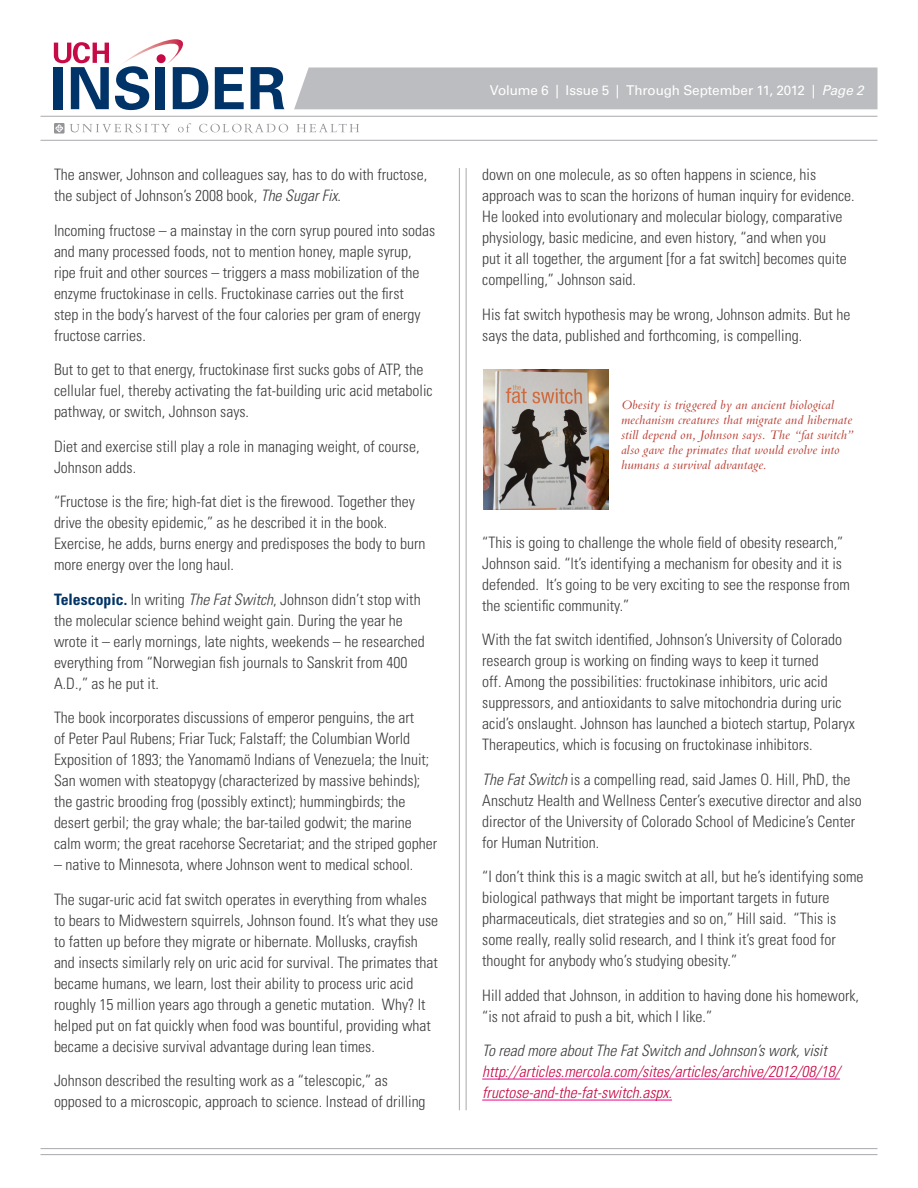
<style>
.page{position:relative;width:918px;height:1188px;background:#fff}
.page>*{position:absolute;margin:0;border:0;box-sizing:border-box;transform-origin:0 0}
.t1{font:300 condensed 15.75px/21px "Univers LT";color:#3e3e3f}
.t2{font:italic 300 condensed 15.75px/21px "Univers";color:#c60a45}
.bullets{font:italic 13.5px/15px "Bembo";letter-spacing:.015em;color:#b7382d}
.bullets-2{font:13.5px "Univers LT";letter-spacing:-.01em;color:#fff}
.s1{font-style:italic}
.s2{font-weight:700;color:#003367}
.s3{font-family:"Univers LT";color:#3e3e3f}
</style>
<div class="page">
<hr style="left:40px;top:116px;width:838px;height:1px;background:#a8a9ad">
<hr style="left:40px;top:140px;width:838px;height:1px;background:#a8a9ad">
<div style="left:294px;top:68px;width:584px;height:41px;background:#bcbdc0"></div>
<svg style="left:54px;top:42px;width:55px;height:67px"></svg>
<svg style="left:115px;top:39px;width:93px;height:71px"></svg>
<svg style="left:215px;top:67px;width:29px;height:42px"></svg>
<svg style="left:251px;top:67px;width:33px;height:42px"></svg>
<hr style="left:40px;top:1148px;width:838px;height:1px;background:#a8a9ad">
<hr style="left:40px;top:1154px;width:838px;height:1px;background:#a8a9ad">
<svg style="left:178px;top:123px;width:13px;height:9px"></svg>
<svg style="left:297px;top:124px;width:62px;height:8px"></svg>
<svg style="left:199px;top:124px;width:89px;height:9px"></svg>
<svg style="left:54px;top:123px;width:116px;height:11px"></svg>
<hr style="left:482px;top:1079px;width:358px;height:1px;background:#ed028c">
<hr style="left:482px;top:1100px;width:190px;height:1px;background:#ed028c">
<hr style="left:466px;top:168px;width:1px;height:942px;background:#a8a9ad">
<hr style="left:459px;top:168px;width:1px;height:942px;background:#a8a9ad">
<img style="left:483px;top:369px;width:125px;height:141px">
<p class="t1" style="left:54px;top:164px;width:375px">The answer, Johnson and colleagues say, has to do with fructose, the subject of Johnson’s 2008 book, <span class="s1">The Sugar Fix</span>.</p>
<p class="t1" style="left:54px;top:220px;width:383px">Incoming fructose – a mainstay in the corn syrup poured into sodas and many processed foods, not to mention honey, maple syrup, ripe fruit and other sources – triggers a mass mobilization of the enzyme fructokinase in cells. Fructokinase carries out the first<br>step in the body’s harvest of the four calories per gram of energy fructose carries.</p>
<p class="t1" style="left:54px;top:359px;width:380px">But to get to that energy, fructokinase first sucks gobs of ATP, the cellular fuel, thereby activating the fat-building uric acid metabolic pathway, or switch, Johnson says.</p>
<p class="t1" style="left:54px;top:436px;width:367px">Diet and exercise still play a role in managing weight, of course,<br>Johnson adds.</p>
<p class="t1" style="left:54px;top:491px;width:373px">“Fructose is the fire; high-fat diet is the firewood. Together they drive the obesity epidemic,” as he described it in the book.<br>Exercise, he adds, burns energy and predisposes the body to burn more energy over the long haul.</p>
<p class="t1" style="left:54px;top:589px;width:372px"><span class="s2">Telescopic.</span> In writing <span class="s1">The Fat Switch</span>, Johnson didn’t stop with the molecular science behind weight gain. During the year he wrote it – early mornings, late nights, weekends – he researched everything from “Norwegian fish journals to Sanskrit from 400<br>A.D.,” as he put it.</p>
<p class="t1" style="left:54px;top:707px;width:385px">The book incorporates discussions of emperor penguins, the art<br>of Peter Paul Rubens; Friar Tuck; Falstaff; the Columbian World Exposition of 1893; the Yanomamö Indians of Venezuela; the Inuit; San women with steatopygy (characterized by massive behinds); the gastric brooding frog (possibly extinct); hummingbirds; the desert gerbil; the gray whale; the bar-tailed godwit; the marine calm worm; the great racehorse Secretariat; and the striped gopher</p>
<p class="t1" style="left:54px;top:854px;width:361px">– native to Minnesota, where Johnson went to medical school.</p>
<p class="t1" style="left:54px;top:889px;width:386px">The sugar-uric acid fat switch operates in everything from whales to bears to Midwestern squirrels, Johnson found. It’s what they use to fatten up before they migrate or hibernate. Mollusks, crayfish and insects similarly rely on uric acid for survival. The primates that became humans, we learn, lost their ability to process uric acid roughly 15 million years ago through a genetic mutation. Why? It helped put on fat quickly when food was bountiful, providing what became a decisive survival advantage during lean times.</p>
<p class="t1" style="left:54px;top:1070px;width:373px">Johnson described the resulting work as a “telescopic,” as opposed to a microscopic, approach to science. Instead of drilling</p>
<p class="bullets-2" style="left:490px;top:82px;width:375px">Volume 6 | Issue 5 | Through September 11, 2012 | <span class="s1">Page 2</span></p>
<p class="t1" style="left:482px;top:164px;width:374px">down on one molecule, as so often happens in science, his approach was to scan the horizons of human inquiry for evidence.<br>He looked into evolutionary and molecular biology, comparative physiology, basic medicine, and even history, “and when you<br>put it all together, the argument [for a fat switch] becomes quite compelling,” Johnson said.</p>
<p class="t1" style="left:482px;top:304px;width:370px">His fat switch hypothesis may be wrong, Johnson admits. But he says the data, published and forthcoming, is compelling.</p>
<p class="bullets" style="left:621px;top:397px;width:234px">Obesity is triggered by an ancient biological mechanism creatures that migrate and hibernate still depend on, Johnson says. The “fat switch” also gave the primates that would evolve into humans a survival advantage.</p>
<p class="t1" style="left:482px;top:532px;width:369px">“This is going to challenge the whole field of obesity research,” Johnson said. “lt’s identifying a mechanism for obesity and it is defended. It’s going to be very exciting to see the response from the scientific community.”</p>
<p class="t1" style="left:482px;top:629px;width:374px">With the fat switch identified, Johnson’s University of Colorado research group is working on finding ways to keep it turned<br>off. Among the possibilities: fructokinase inhibitors, uric acid suppressors, and antioxidants to salve mitochondria during uric acid’s onslaught. Johnson has launched a biotech startup, Polaryx Therapeutics, which is focusing on fructokinase inhibitors.</p>
<p class="t1" style="left:482px;top:769px;width:381px"><span class="s1">The Fat Switch</span> is a compelling read, said James O. Hill, PhD, the Anschutz Health and Wellness Center’s executive director and also director of the University of Colorado School of Medicine’s Center for Human Nutrition.</p>
<p class="t1" style="left:482px;top:866px;width:383px">“I don’t think this is a magic switch at all, but he’s identifying some biological pathways that might be important targets in future pharmaceuticals, diet strategies and so on,” Hill said. “This is some really, really solid research, and I think it’s great food for thought for anybody who’s studying obesity.”</p>
<p class="t1" style="left:482px;top:985px;width:378px">Hill added that Johnson, in addition to having done his homework, “is not afraid to push a bit, which I like.”</p>
<p class="t2" style="left:482px;top:1040px;width:359px"><span class="s3">To read more about The Fat Switch and Johnson’s work, visit </span>http://articles.mercola.com/sites/articles/archive/2012/08/18/ fructose-and-the-fat-switch.aspx.</p>
</div>
